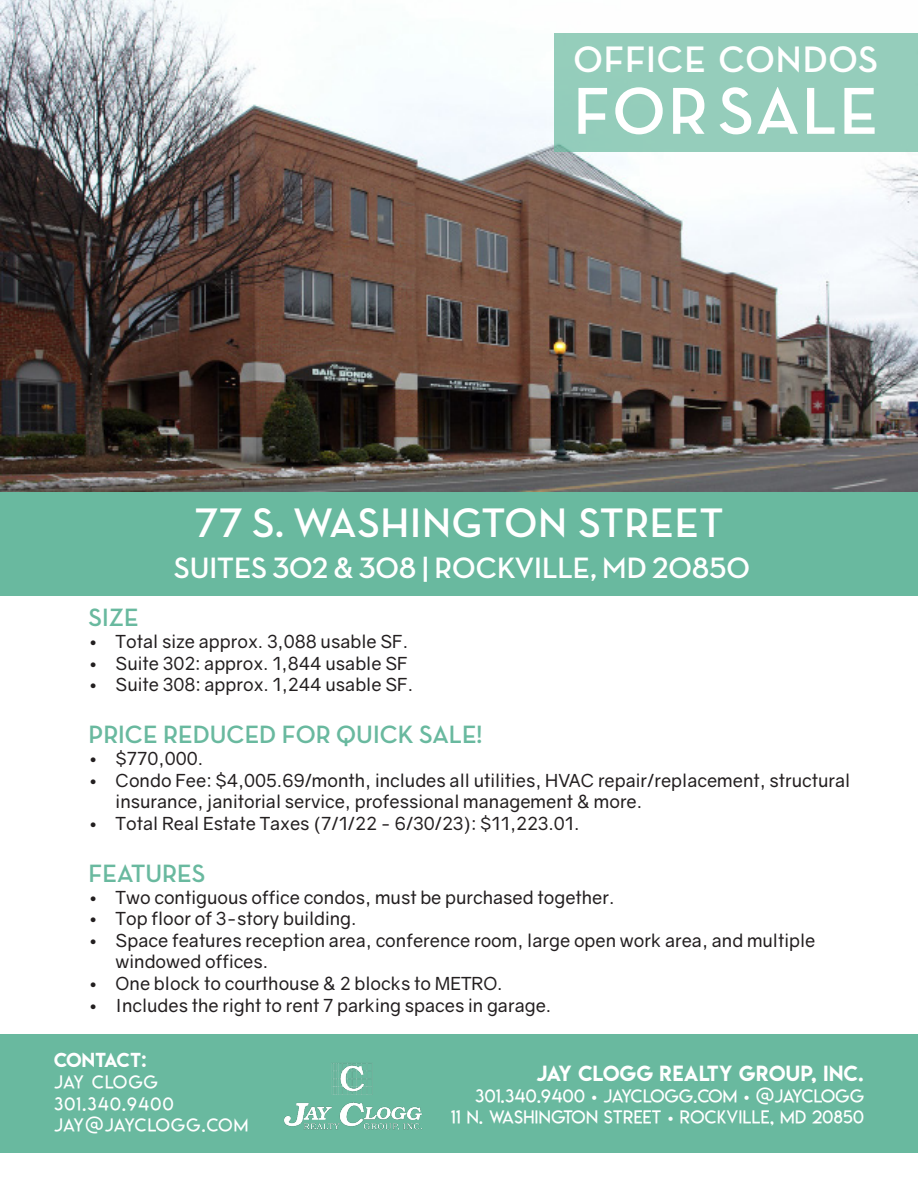
<style>
.page{position:relative;width:918px;height:1188px;background:#fff}
.page>*{position:absolute;margin:0;border:0;box-sizing:border-box;transform-origin:0 0}
.t1{font:700 67.5px "Neutra Disp";letter-spacing:.04em;color:#fff}
.t2{font:700 42px "Neutra Disp";letter-spacing:.02em;color:#fff}
.t3{font:700 37.5px "Neutra Disp";letter-spacing:.025em;color:#fff}
.t4{font:700 30px "Neutra Disp";color:#fff}
.t5{font:700 25.5px "Neutra Disp";color:#69b99f}
.t6{font:19.5px "Lemon Milk";letter-spacing:.025em;color:#fff}
.t7{font:18px/21.6px "Gravity";color:#231f20}
.t8{font:18px "Lemon Milklight";letter-spacing:.025em;color:#fff}
.t9{font:18px "Lemon Milklight";letter-spacing:.075em;color:#fff}
.t10{font:18px "Lemon Milk";letter-spacing:-.005em;color:#fff}
.t11{font:18px "Lemon Milklight";letter-spacing:.05em;color:#fff}
.s1{font-family:"Gravity"}
</style>
<div class="page">
<div style="left:0;top:1034px;width:918px;height:119px;background:#69b99f"></div>
<img style="left:0;top:0;width:918px;height:492px">
<img style="left:284px;top:1063px;width:138px;height:67px">
<div style="left:554px;top:33px;width:364px;height:119px;background:#95cdbb"></div>
<div style="left:0;top:492px;width:918px;height:104px;background:#69b99f"></div>
<p class="t3" style="left:573px;top:39px;width:306px">OFFICE CONDOS</p>
<p class="t1" style="left:573px;top:73px;width:306px">FOR SALE</p>
<p class="t2" style="left:195px;top:500px;width:530px">77 S. WASHINGTON STREET</p>
<p class="t4" style="left:174px;top:551px;width:577px">SUITES 302 &amp; 308 | ROCKVILLE, MD 20850</p>
<p class="t5" style="left:89px;top:604px;width:52px">SIZE</p>
<p class="t7" style="left:89px;top:631px;width:321px">• Total size approx. 3,088 usable SF.</p>
<p class="t7" style="left:89px;top:652px;width:321px">• Suite 302: approx. 1,844 usable SF</p>
<p class="t7" style="left:89px;top:674px;width:326px">• Suite 308: approx. 1,244 usable SF.</p>
<p class="t5" style="left:89px;top:721px;width:395px">PRICE REDUCED FOR QUICK SALE!</p>
<p class="t7" style="left:89px;top:748px;width:116px">• $770,000.</p>
<p class="t7" style="left:116px;top:769px;width:736px;text-indent:-27px">• Condo Fee: $4,005.69/month, includes all utilities, HVAC repair/replacement, structural insurance, janitorial service, professional management &amp; more.</p>
<p class="t7" style="left:89px;top:813px;width:492px">• Total Real Estate Taxes (7/1/22 - 6/30/23): $11,223.01.</p>
<p class="t5" style="left:89px;top:859px;width:118px">FEATURES</p>
<p class="t7" style="left:89px;top:886px;width:527px">• Two contiguous office condos, must be purchased together.</p>
<p class="t7" style="left:89px;top:908px;width:270px">• Top floor of 3-story building.</p>
<p class="t7" style="left:116px;top:930px;width:701px;text-indent:-27px">• Space features reception area, conference room, large open work area, and multiple windowed offices.</p>
<p class="t7" style="left:89px;top:973px;width:416px">• One block to courthouse &amp; 2 blocks to METRO.</p>
<p class="t7" style="left:89px;top:994px;width:464px">• Includes the right to rent 7 parking spaces in garage.</p>
<p class="t10" style="left:54px;top:1047px;width:94px">CONTACT:</p>
<p class="t11" style="left:54px;top:1071px;width:105px">JAY CLOGG</p>
<p class="t9" style="left:54px;top:1093px;width:121px">301.340.9400</p>
<p class="t8" style="left:54px;top:1114px;width:196px">JAY@JAYCLOGG.COM</p>
<p class="t6" style="left:536px;top:1060px;width:329px">JAY CLOGG REALTY GROUP, INC.</p>
<p class="t8" style="left:475px;top:1085px;width:390px">301.340.9400 <span class="s1">•</span> JAYCLOGG.COM <span class="s1">•</span> @JAYCLOGG</p>
<p class="t8" style="left:451px;top:1106px;width:414px">11 N. WASHINGTON STREET <span class="s1">•</span> ROCKVILLE, MD 20850</p>
</div>
